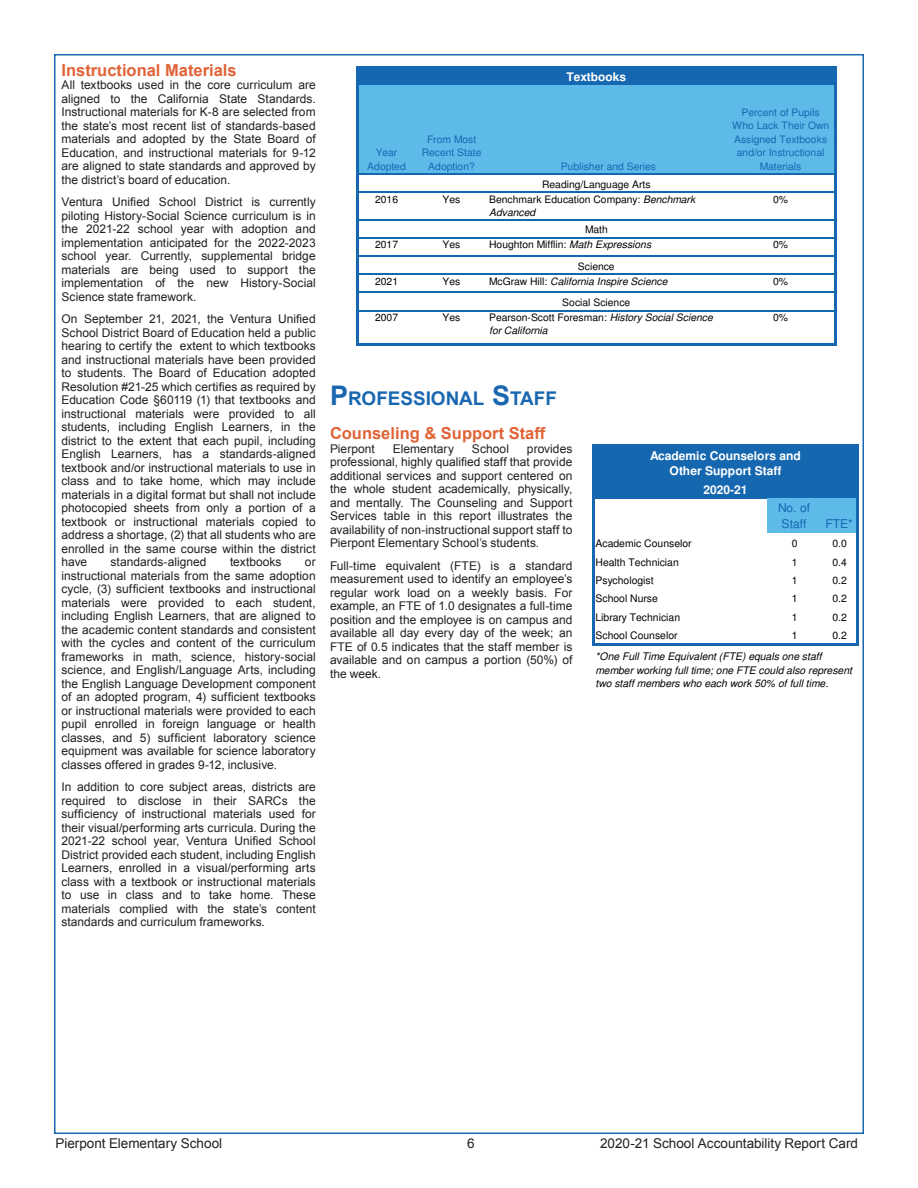
<style>
.page{position:relative;width:918px;height:1188px;background:#fff}
.page>*{position:absolute;margin:0;border:0;box-sizing:border-box;transform-origin:0 0}
.t1{font:700 18.9px "Arial";color:#1a67b1}
.t2{font:700 16.5px "Arial";color:#e06337}
.t3{font:13.5px "Arial";color:#231f20}
.t4{font:12px/13.5px "Arial";color:#231f20;text-align:justify}
.t5{font:700 12px/15.9px "Helvetica";color:#fff;text-align:center}
.t6{font:12px/15.3px "Helvetica";color:#1567b0}
.t7{font:700 11.85px "Helvetica";letter-spacing:-.005em;color:#fff}
.t8{font:italic 10.5px/13.5px "Helvetica";letter-spacing:-.005em;color:#000}
.t9{font:10.5px "Helvetica";letter-spacing:-.005em;color:#000}
.t10{font:10.2px/13.2px "Helvetica";letter-spacing:-.005em;color:#000}
.t11{font:10.2px/13.4px "Helvetica";letter-spacing:-.005em;color:#1567b0;text-align:center}
.t12{font:italic 10.2px/13.2px "Helvetica";color:#000}
.s1{font-style:italic}
.s2{font-style:normal}
.s3{font-size:27px}
</style>
<div class="page">
<div style="left:358px;top:68px;width:477px;height:17px;background:#1567b0"></div>
<div style="left:358px;top:85px;width:477px;height:89px;background:#5ebae9"></div>
<hr style="left:356px;top:66px;width:3px;height:280px;background:#1567b0">
<hr style="left:834px;top:69px;width:3px;height:277px;background:#1567b0">
<hr style="left:359px;top:66px;width:478px;height:3px;background:#1567b0">
<hr style="left:359px;top:173px;width:475px;height:2px;background:#1567b0">
<hr style="left:359px;top:192px;width:475px;height:1px;background:#1567b0">
<hr style="left:359px;top:219px;width:475px;height:1px;background:#1567b0">
<hr style="left:359px;top:237px;width:475px;height:1px;background:#1567b0">
<hr style="left:359px;top:255px;width:475px;height:2px;background:#1567b0">
<hr style="left:359px;top:273px;width:475px;height:2px;background:#1567b0">
<hr style="left:359px;top:292px;width:475px;height:1px;background:#1567b0">
<hr style="left:359px;top:310px;width:475px;height:1px;background:#1567b0">
<hr style="left:359px;top:343px;width:478px;height:3px;background:#1567b0">
<div style="left:594px;top:446px;width:263px;height:53px;background:#1567b0"></div>
<div style="left:767px;top:498px;width:90px;height:35px;background:#5ebae9"></div>
<hr style="left:592px;top:444px;width:3px;height:202px;background:#1567b0">
<hr style="left:856px;top:447px;width:3px;height:199px;background:#1567b0">
<hr style="left:595px;top:444px;width:264px;height:3px;background:#1567b0">
<hr style="left:595px;top:643px;width:264px;height:3px;background:#1567b0">
<h2 class="t2" style="left:62px;top:59px;width:177px">Instructional Materials</h2>
<p class="t4" style="left:62px;top:79px;width:256px">All textbooks used in the core curriculum are aligned to the California State Standards.<br>Instructional materials for K-8 are selected from the state’s most recent list of standards-based materials and adopted by the State Board of Education, and instructional materials for 9-12 are aligned to state standards and approved by the district’s board of education.</p>
<p class="t4" style="left:62px;top:196px;width:256px">Ventura Unified School District is currently piloting History-Social Science curriculum is in the 2021-22 school year with adoption and implementation anticipated for the 2022-2023 school year. Currently, supplemental bridge materials are being used to support the implementation of the new History-Social Science state framework.</p>
<p class="t4" style="left:62px;top:313px;width:256px">On September 21, 2021, the Ventura Unified School District Board of Education held a public hearing to certify the extent to which textbooks and instructional materials have been provided to students. The Board of Education adopted Resolution #21-25 which certifies as required by Education Code §60119 (1) that textbooks and instructional materials were provided to all students, including English Learners, in the district to the extent that each pupil, including English Learners, has a standards-aligned textbook and/or instructional materials to use in class and to take home, which may include materials in a digital format but shall not include photocopied sheets from only a portion of a textbook or instructional materials copied to address a shortage, (2) that all students who are enrolled in the same course within the district have</p>
<p class="t4" style="left:111px;top:556px;width:97px">standards-aligned</p>
<p class="t4" style="left:230px;top:556px;width:53px">textbooks</p>
<p class="t4" style="left:62px;top:556px;width:256px;text-indent:243px">or instructional materials from the same adoption cycle, (3) sufficient textbooks and instructional materials were provided to each student, including English Learners, that are aligned to the academic content standards and consistent with the cycles and content of the curriculum frameworks in math, science, history-social science, and English/Language Arts, including the English Language Development component of an adopted program, 4) sufficient textbooks or instructional materials were provided to each pupil enrolled in foreign language or health classes, and 5) sufficient laboratory science equipment was available for science laboratory classes offered in grades 9-12, inclusive.</p>
<p class="t4" style="left:62px;top:781px;width:256px">In addition to core subject areas, districts are required to disclose in their SARCs the sufficiency of instructional materials used for their visual/performing arts curricula. During the 2021-22 school year, Ventura Unified School District provided each student, including English Learners, enrolled in a visual/performing arts class with a textbook or instructional materials to use in class and to take home. These materials complied with the state’s content standards and curriculum frameworks.</p>
<p class="t11" style="left:367px;top:147px;width:40px">Year<br>Adopted</p>
<p class="t11" style="left:422px;top:133px;width:61px">From Most<br>Recent State<br>Adoption?</p>
<p class="t7" style="left:567px;top:72px;width:61px">Textbooks</p>
<p class="t11" style="left:561px;top:160px;width:97px">Publisher and Series</p>
<p class="t11" style="left:742px;top:107px;width:80px">Percent of Pupils</p>
<p class="t11" style="left:732px;top:120px;width:109px">Who Lack Their Own d</p>
<p class="t11" style="left:734px;top:133px;width:95px">Assigned Textbooks</p>
<p class="t11" style="left:737px;top:147px;width:89px">and/or Instructional</p>
<p class="t11" style="left:760px;top:160px;width:43px">Materials</p>
<p class="t10" style="left:542px;top:179px;width:110px">Reading/Language Arts</p>
<p class="t10" style="left:585px;top:224px;width:24px">Math</p>
<p class="t10" style="left:578px;top:260px;width:38px">Science</p>
<p class="t10" style="left:562px;top:297px;width:70px">Social Science</p>
<p class="t10" style="left:375px;top:193px;width:24px">2016</p>
<p class="t10" style="left:443px;top:193px;width:19px">Yes</p>
<p class="t10" style="left:489px;top:193px;width:208px">Benchmark Education Company: <span class="s1">Benchmark<br>Advanced</span></p>
<p class="t10" style="left:773px;top:193px;width:16px">0%</p>
<p class="t10" style="left:375px;top:239px;width:24px">2017</p>
<p class="t10" style="left:443px;top:239px;width:19px">Yes</p>
<p class="t10" style="left:489px;top:239px;width:164px">Houghton Mifflin: <span class="s1">Math Expressions</span></p>
<p class="t10" style="left:773px;top:239px;width:16px">0%</p>
<p class="t10" style="left:375px;top:275px;width:24px">2021</p>
<p class="t10" style="left:443px;top:275px;width:19px">Yes</p>
<p class="t12" style="left:489px;top:275px;width:180px"><span class="s2">McGraw Hill:</span> California Inspire Science</p>
<p class="t10" style="left:773px;top:275px;width:16px">0%</p>
<p class="t10" style="left:375px;top:312px;width:24px">2007</p>
<p class="t10" style="left:443px;top:312px;width:19px">Yes</p>
<p class="t12" style="left:489px;top:312px;width:225px"><span class="s2">Pearson-Scott Foresman:</span> History Social Science for California</p>
<p class="t10" style="left:773px;top:312px;width:16px">0%</p>
<h1 class="t1" style="left:330px;top:385px;width:216px"><span class="s3">P</span> ROFESSIONAL <span class="s3">S</span>TAFF</h1>
<h2 class="t2" style="left:330px;top:423px;width:217px">Counseling &amp; Support Staff</h2>
<p class="t4" style="left:330px;top:442px;width:46px">Pierpont</p>
<p class="t4" style="left:393px;top:442px;width:63px">Elementary</p>
<p class="t4" style="left:472px;top:442px;width:39px">School</p>
<p class="t4" style="left:330px;top:442px;width:244px;text-indent:197px">provides professional, highly qualified staff that provide additional services and support centered on the whole student academically, physically, and mentally. The Counseling and Support Services table in this report illustrates the availability of non-instructional support staff to Pierpont Elementary School’s students.</p>
<p class="t4" style="left:330px;top:559px;width:244px">Full-time equivalent (FTE) is a standard measurement used to identify an employee’s regular work load on a weekly basis. For example, an FTE of 1.0 designates a full-time position and the employee is on campus and available all day every day of the week; an FTE of 0.5 indicates that the staff member is available and on campus a portion (50%) of the week.</p>
<p class="t5" style="left:650px;top:449px;width:152px">Academic Counselors and<br>Other Support Staff</p>
<p class="t5" style="left:704px;top:483px;width:45px">2020-21</p>
<p class="t6" style="left:778px;top:502px;width:34px">No. of<br>Staff</p>
<p class="t6" style="left:825px;top:517px;width:29px">FTE*</p>
<p class="t9" style="left:596px;top:539px;width:98px">Academic Counselor</p>
<p class="t9" style="left:792px;top:539px;width:7px">0</p>
<p class="t9" style="left:832px;top:539px;width:16px">0.0</p>
<p class="t9" style="left:596px;top:558px;width:85px">Health Technician</p>
<p class="t9" style="left:792px;top:558px;width:7px">1</p>
<p class="t9" style="left:832px;top:558px;width:16px">0.4</p>
<p class="t9" style="left:596px;top:577px;width:60px">Psychologist</p>
<p class="t9" style="left:792px;top:577px;width:7px">1</p>
<p class="t9" style="left:832px;top:577px;width:16px">0.2</p>
<p class="t9" style="left:596px;top:594px;width:64px">School Nurse</p>
<p class="t9" style="left:792px;top:594px;width:7px">1</p>
<p class="t9" style="left:832px;top:594px;width:16px">0.2</p>
<p class="t9" style="left:596px;top:613px;width:86px">Library Technician</p>
<p class="t9" style="left:792px;top:613px;width:7px">1</p>
<p class="t9" style="left:832px;top:613px;width:16px">0.2</p>
<p class="t9" style="left:596px;top:631px;width:84px">School Counselor</p>
<p class="t9" style="left:792px;top:631px;width:7px">1</p>
<p class="t9" style="left:832px;top:631px;width:16px">0.2</p>
<p class="t8" style="left:596px;top:651px;width:258px">*One Full Time Equivalent (FTE) equals one staff member working full time; one FTE could also represent two staff members who each work 50% of full time.</p>
<p class="t3" style="left:56px;top:1135px;width:168px">Pierpont Elementary School</p>
<p class="t3" style="left:467px;top:1135px;width:9px">6</p>
<p class="t3" style="left:600px;top:1135px;width:259px">2020-21 School Accountability Report Card</p>
</div>
